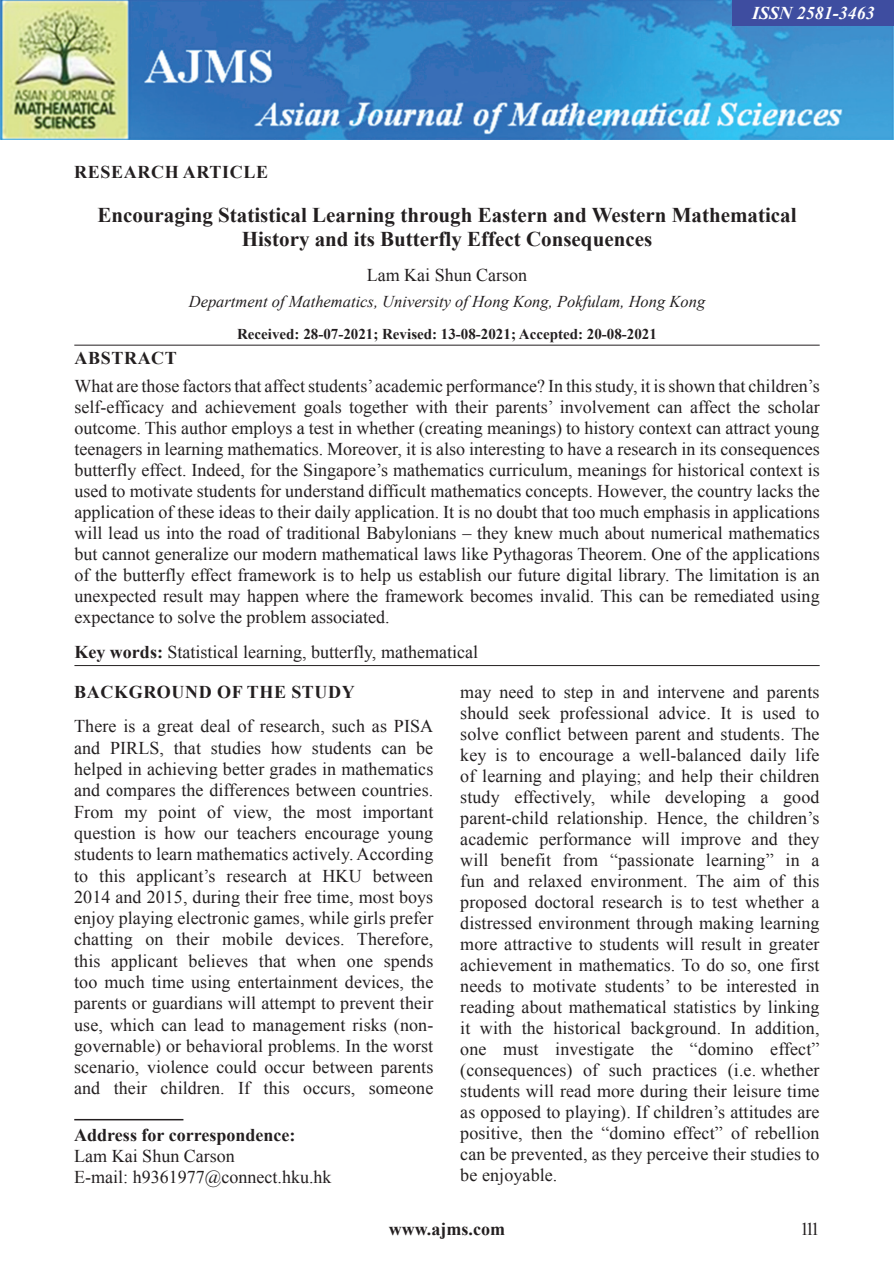
<style>
.page{position:relative;width:894px;height:1263px;background:#fff}
.page>*{position:absolute;margin:0;border:0;box-sizing:border-box;transform-origin:0 0}
.AT{font:700 21px/24px "Times New Roman";color:#231f20;text-align:center}
.TX{font:18px/21px "Times New Roman";letter-spacing:.005em;color:#231f20;text-align:justify}
.ABS{font:18px/21px "Times New Roman";color:#231f20;text-align:justify}
.ADD{font:18px/21px "Times New Roman";color:#231f20}
.KWD{font:18px "Times New Roman";color:#231f20}
.AH{font:700 18px "Times New Roman";letter-spacing:.035em;color:#231f20}
.AU{font:18px "Times New Roman";color:#231f20}
.ISSN_NUM{font:italic 700 18px "Times New Roman";color:#fff}
.JFOOTER{font:700 18px "Times New Roman";color:#231f20}
.ABSH{font:700 18px "Times New Roman";letter-spacing:.035em;color:#231f20}
.JFOOTER-2{font:18px "Times New Roman";color:#231f20}
.AFF{font:italic 16.5px "Times New Roman";color:#231f20}
.HIS{font:700 15px "Times New Roman";color:#231f20}
.s1{font-weight:700}
</style>
<div class="page">
<img style="left:0;top:0;width:893px;height:139px">
<div style="left:731px;top:0;width:162px;height:26px;background:#3e4da0"></div>
<hr style="left:74px;top:345px;width:745px;height:1px;background:#231f20">
<hr style="left:74px;top:665px;width:745px;height:1px;background:#231f20">
<hr style="left:74px;top:1119px;width:109px;height:1px;background:#231f20">
<p class="ISSN_NUM" style="left:752px;top:0;width:124px">ISSN 2581-3463</p>
<p class="AH" style="left:74px;top:159px;width:195px">RESEARCH ARTICLE</p>
<p class="AT" style="left:97px;top:203px;width:700px">Encouraging Statistical Learning through Eastern and Western Mathematical<br>History and its Butterfly Effect Consequences</p>
<p class="AU" style="left:366px;top:262px;width:162px">Lam Kai Shun Carson</p>
<p class="AFF" style="left:189px;top:290px;width:518px">Department of Mathematics, University of Hong Kong, Pokfulam, Hong Kong</p>
<p class="HIS" style="left:237px;top:323px;width:421px">Received: 28-07-2021; Revised: 13-08-2021; Accepted: 20-08-2021</p>
<p class="ABSH" style="left:74px;top:345px;width:104px">ABSTRACT</p>
<p class="ABS" style="left:74px;top:375px;width:746px">What are those factors that affect students’ academic performance? In this study, it is shown that children’s self-efficacy and achievement goals together with their parents’ involvement can affect the scholar outcome. This author employs a test in whether (creating meanings) to history context can attract young teenagers in learning mathematics. Moreover, it is also interesting to have a research in its consequences butterfly effect. Indeed, for the Singapore’s mathematics curriculum, meanings for historical context is used to motivate students for understand difficult mathematics concepts. However, the country lacks the application of these ideas to their daily application. It is no doubt that too much emphasis in applications will lead us into the road of traditional Babylonians – they knew much about numerical mathematics but cannot generalize our modern mathematical laws like Pythagoras Theorem. One of the applications of the butterfly effect framework is to help us establish our future digital library. The limitation is an unexpected result may happen where the framework becomes invalid. This can be remediated using expectance to solve the problem associated.</p>
<p class="KWD" style="left:74px;top:639px;width:405px"><span class="s1">Key words:</span> Statistical learning, butterfly, mathematical</p>
<h1 class="AH" style="left:74px;top:678px;width:282px">BACKGROUND OF THE STUDY</h1>
<p class="TX" style="left:74px;top:715px;width:360px">There is a great deal of research, such as PISA and PIRLS, that studies how students can be helped in achieving better grades in mathematics and compares the differences between countries.<br>From my point of view, the most important question is how our teachers encourage young students to learn mathematics actively. According to this applicant’s research at HKU between 2014 and 2015, during their free time, most boys enjoy playing electronic games, while girls prefer chatting on their mobile devices. Therefore, this applicant believes that when one spends too much time using entertainment devices, the parents or guardians will attempt to prevent their use, which can lead to management risks (non&shy;governable) or behavioral problems. In the worst scenario, violence could occur between parents and their children. If this occurs, someone</p>
<p class="ADD" style="left:74px;top:1123px;width:259px"><span class="s1">Address for correspondence:<br></span>Lam Kai Shun Carson<br>E-mail: h9361977@connect.hku.hk</p>
<p class="TX" style="left:460px;top:681px;width:360px">may need to step in and intervene and parents should seek professional advice. It is used to solve conflict between parent and students. The key is to encourage a well-balanced daily life of learning and playing; and help their children study effectively, while developing a good parent-child relationship. Hence, the children’s academic performance will improve and they will benefit from “passionate learning” in a fun and relaxed environment. The aim of this proposed doctoral research is to test whether a distressed environment through making learning more attractive to students will result in greater achievement in mathematics. To do so, one first needs to motivate students’ to be interested in reading about mathematical statistics by linking it with the historical background. In addition, one must investigate the “domino effect” (consequences) of such practices (i.e. whether students will read more during their leisure time as opposed to playing). If children’s attitudes are positive, then the “domino effect” of rebellion can be prevented, as they perceive their studies to be enjoyable.</p>
<p class="JFOOTER" style="left:389px;top:1215px;width:117px">www.ajms.com</p>
<p class="JFOOTER-2" style="left:799px;top:1216px;width:21px">111</p>
</div>
